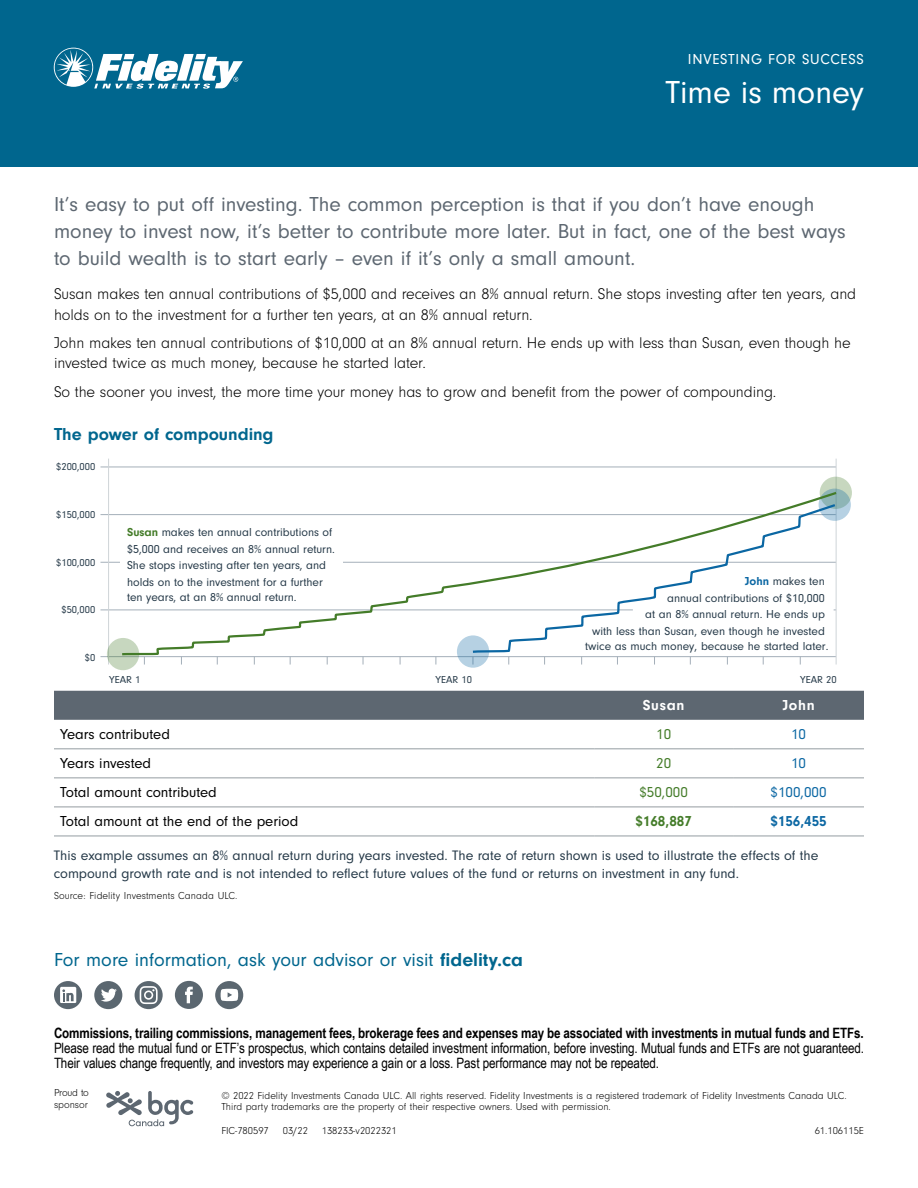
<style>
.page{position:relative;width:918px;height:1188px;background:#fff}
.page>*{position:absolute;margin:0;border:0;box-sizing:border-box;transform-origin:0 0}
.t1{font:33px "Neuzeit Gro";color:#fff}
.t2{font:21px/27px "Neuzeit Gro";color:#5d6771}
.t3{font:19.5px "Neuzeit Gro";color:#00668e}
.t4{font:700 18px "Neuzeit Gro";color:#00668e}
.t5{font:300 16.2px/20.2px "Neuzeit Gro";letter-spacing:-.005em;color:#000}
.t6{font:15px "Neuzeit Gro";color:#000}
.t7{font:15px "Neuzeit Gro";letter-spacing:.05em;color:#fff}
.t8{font:15px "Neuzeit Gro";color:#0b67a3}
.t9{font:15px "Neuzeit Gro";color:#447c29}
.t10{font:700 15px "Neuzeit Gro";letter-spacing:.05em;color:#fff}
.t11{font:700 15px "Neuzeit Gro";color:#447c29}
.t12{font:700 15px "Neuzeit Gro";color:#0b67a3}
.t13{font:14.25px/15px "Arial Narrow";letter-spacing:-.01em;color:#000}
.t14{font:14.25px/18px "Neuzeit Gro";color:#253948}
.t15{font:700 14.25px "Arial Narrow";letter-spacing:-.01em;color:#000}
.t16{font:12px/16.5px "Neuzeit Gro";color:#253948;text-align:right}
.t17{font:300 10.5px/11.2px "Neuzeit Gro";color:#000}
.t18{font:10.5px "Neuzeit Gro";color:#253948}
.s1{font-weight:700;color:#447c29}
.s2{font-weight:700;color:#0b67a3}
.s3{font-weight:700}
</style>
<div class="page">
<div style="left:0;top:0;width:918px;height:166px;background:#00668e"></div>
<svg style="left:54px;top:48px;width:189px;height:41px"></svg>
<hr style="left:101px;top:656px;width:735px;height:1px;background:#a4afb9">
<hr style="left:101px;top:610px;width:735px;height:1px;background:#a4afb9">
<hr style="left:101px;top:562px;width:735px;height:1px;background:#a4afb9">
<hr style="left:101px;top:514px;width:735px;height:1px;background:#a4afb9">
<hr style="left:101px;top:467px;width:735px;height:1px;background:#a4afb9">
<hr style="left:108px;top:459px;width:1px;height:206px;background:#cfd4d8">
<hr style="left:836px;top:459px;width:1px;height:206px;background:#cfd4d8">
<svg style="left:633px;top:657px;width:201px;height:8px"></svg>
<svg style="left:107px;top:638px;width:32px;height:32px"></svg>
<svg style="left:820px;top:477px;width:32px;height:32px"></svg>
<svg style="left:457px;top:635px;width:32px;height:33px"></svg>
<svg style="left:819px;top:489px;width:32px;height:32px"></svg>
<svg style="left:120px;top:490px;width:719px;height:167px"></svg>
<svg style="left:470px;top:502px;width:368px;height:153px"></svg>
<div style="left:54px;top:691px;width:810px;height:29px;background:#5d6771"></div>
<hr style="left:54px;top:748px;width:540px;height:1px;background:#949ca1">
<hr style="left:594px;top:748px;width:139px;height:1px;background:#949ca1">
<hr style="left:733px;top:748px;width:131px;height:1px;background:#949ca1">
<hr style="left:54px;top:777px;width:540px;height:1px;background:#949ca1">
<hr style="left:594px;top:777px;width:139px;height:1px;background:#949ca1">
<hr style="left:733px;top:777px;width:131px;height:1px;background:#949ca1">
<hr style="left:54px;top:807px;width:540px;height:1px;background:#949ca1">
<hr style="left:594px;top:807px;width:139px;height:1px;background:#949ca1">
<hr style="left:733px;top:807px;width:131px;height:1px;background:#949ca1">
<hr style="left:54px;top:836px;width:540px;height:1px;background:#949ca1">
<hr style="left:594px;top:836px;width:139px;height:1px;background:#949ca1">
<hr style="left:733px;top:836px;width:131px;height:1px;background:#949ca1">
<svg style="left:54px;top:981px;width:28px;height:28px"></svg>
<svg style="left:94px;top:981px;width:28px;height:28px"></svg>
<svg style="left:175px;top:981px;width:28px;height:28px"></svg>
<svg style="left:215px;top:981px;width:28px;height:28px"></svg>
<svg style="left:135px;top:981px;width:28px;height:28px"></svg>
<svg style="left:106px;top:1091px;width:87px;height:35px"></svg>
<p class="t7" style="left:688px;top:51px;width:178px">INVESTING FOR SUCCESS</p>
<h1 class="t1" style="left:665px;top:74px;width:200px">Time is money</h1>
<p class="t2" style="left:54px;top:191px;width:793px">It’s easy to put off investing. The common perception is that if you don’t have enough money to invest now, it’s better to contribute more later. But in fact, one of the best ways to build wealth is to start early – even if it’s only a small amount.</p>
<p class="t5" style="left:54px;top:284px;width:804px">Susan makes ten annual contributions of $5,000 and receives an 8% annual return. She stops investing after ten years, and holds on to the investment for a further ten years, at an 8% annual return.</p>
<p class="t5" style="left:54px;top:333px;width:798px">John makes ten annual contributions of $10,000 at an 8% annual return. He ends up with less than Susan, even though he invested twice as much money, because he started later.</p>
<p class="t5" style="left:54px;top:382px;width:724px">So the sooner you invest, the more time your money has to grow and benefit from the power of compounding.</p>
<p class="t4" style="left:54px;top:424px;width:221px">The power of compounding</p>
<p class="t18" style="left:56px;top:461px;width:41px">$200,000</p>
<p class="t18" style="left:56px;top:509px;width:41px">$150,000</p>
<p class="t18" style="left:56px;top:557px;width:41px">$100,000</p>
<p class="t18" style="left:61px;top:604px;width:35px">$50,000</p>
<p class="t18" style="left:85px;top:652px;width:12px">$0</p>
<p class="t16" style="left:127px;top:524px;width:209px;text-align:left"><span class="s1">Susan</span> makes ten annual contributions of $5,000 and receives an 8% annual return.<br>She stops investing after ten years, and holds on to the investment for a further</p>
<p class="t16" style="left:127px;top:589px;width:171px">ten years, at an 8% annual return.</p>
<p class="t16" style="left:592px;top:573px;width:234px"><span class="s2">John</span> makes ten<br>annual contributions of $10,000<br>at an 8% annual return. He ends up<br>with less than Susan, even though he invested</p>
<p class="t16" style="left:585px;top:638px;width:245px">twice as much money, because he started later.</p>
<p class="t18" style="left:109px;top:674px;width:33px">YEAR 1</p>
<p class="t18" style="left:436px;top:674px;width:38px">YEAR 10</p>
<p class="t18" style="left:800px;top:674px;width:38px">YEAR 20</p>
<p class="t10" style="left:643px;top:696px;width:43px">Susan</p>
<p class="t10" style="left:782px;top:696px;width:34px">John</p>
<p class="t6" style="left:60px;top:726px;width:111px">Years contributed</p>
<p class="t9" style="left:656px;top:726px;width:16px">10</p>
<p class="t8" style="left:791px;top:726px;width:16px">10</p>
<p class="t6" style="left:60px;top:755px;width:93px">Years invested</p>
<p class="t9" style="left:656px;top:755px;width:16px">20</p>
<p class="t8" style="left:791px;top:755px;width:16px">10</p>
<p class="t6" style="left:60px;top:784px;width:158px">Total amount contributed</p>
<p class="t9" style="left:639px;top:784px;width:50px">$50,000</p>
<p class="t8" style="left:771px;top:784px;width:57px">$100,000</p>
<p class="t6" style="left:60px;top:813px;width:240px">Total amount at the end of the period</p>
<p class="t11" style="left:635px;top:813px;width:58px">$168,887</p>
<p class="t12" style="left:770px;top:813px;width:58px">$156,455</p>
<p class="t14" style="left:54px;top:847px;width:766px">This example assumes an 8% annual return during years invested. The rate of return shown is used to illustrate the effects of the compound growth rate and is not intended to reflect future values of the fund or returns on investment in any fund.</p>
<p class="t17" style="left:54px;top:890px;width:185px">Source: Fidelity Investments Canada ULC.</p>
<p class="t3" style="left:54px;top:949px;width:470px">For more information, ask your advisor or visit <span class="s3">fidelity.ca</span></p>
<p class="t15" style="left:54px;top:1022px;width:811px">Commissions, trailing commissions, management fees, brokerage fees and expenses may be associated with investments in mutual funds and ETFs.</p>
<p class="t13" style="left:54px;top:1040px;width:812px">Please read the mutual fund or ETF’s prospectus, which contains detailed investment information, before investing. Mutual funds and ETFs are not guaranteed.<br>Their values change frequently, and investors may experience a gain or a loss. Past performance may not be repeated.</p>
<p class="t17" style="left:54px;top:1087px;width:36px">Proud to sponsor</p>
<p class="t17" style="left:221px;top:1090px;width:627px">© 2022 Fidelity Investments Canada ULC. All rights reserved. Fidelity Investments is a registered trademark of Fidelity Investments Canada ULC.<br>Third party trademarks are the property of their respective owners. Used with permission.</p>
<p class="t17" style="left:221px;top:1125px;width:49px">FIC-780597</p>
<p class="t17" style="left:283px;top:1125px;width:27px">03/22</p>
<p class="t17" style="left:322px;top:1125px;width:77px">138233-v2022321</p>
<p class="t17" style="left:815px;top:1125px;width:51px">61.106115E</p>
</div>
